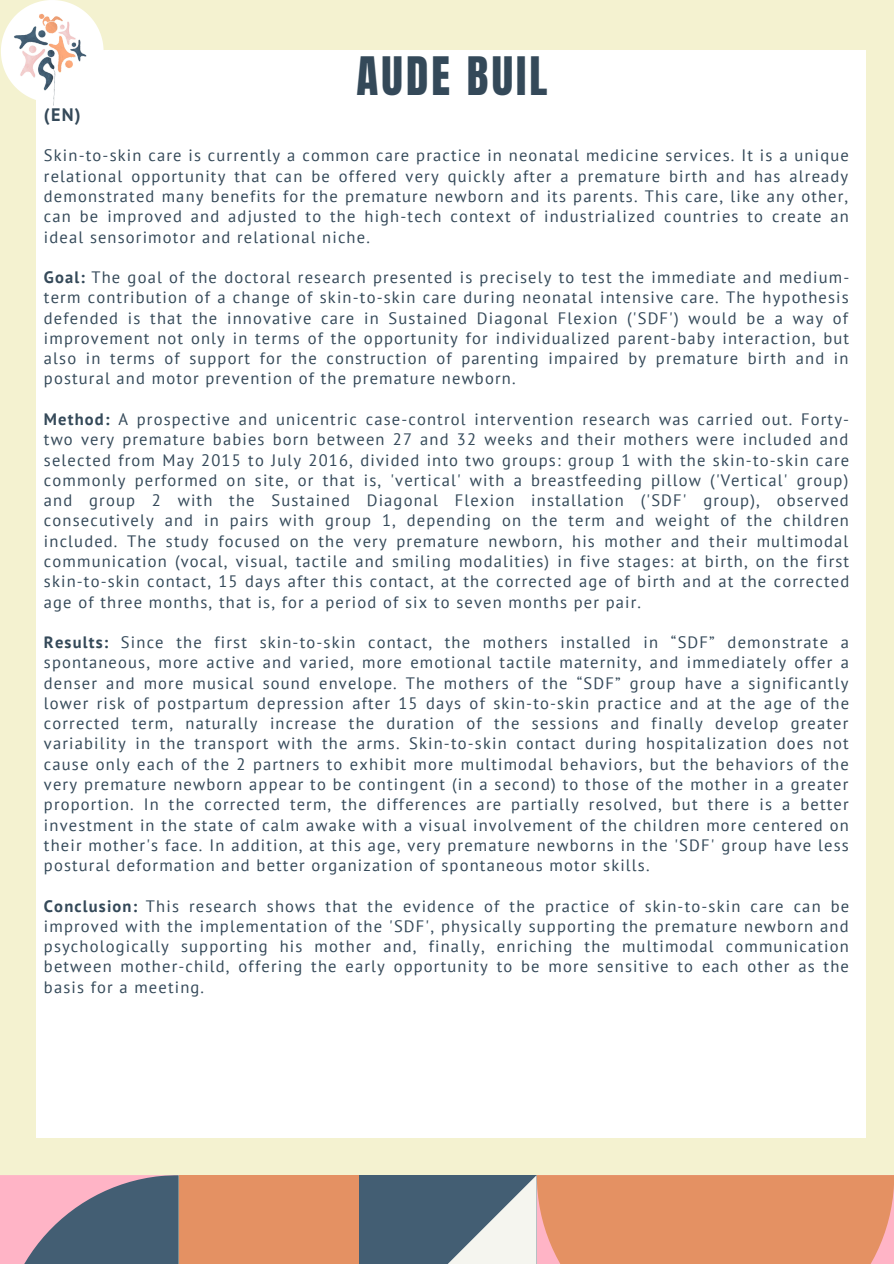
<style>
.page{position:relative;width:894px;height:1264px;background:#fff}
.page>*{position:absolute;margin:0;border:0;box-sizing:border-box;transform-origin:0 0}
.t1{font:45px "Anton";letter-spacing:.07em;color:#344959}
.t2{font:700 18px "PT Sans";color:#344959}
.t3{font:16.5px/20.2px "PT Sans";letter-spacing:.07em;color:#344959;text-align:justify}
.s1{font-weight:700}
</style>
<div class="page">
<div style="left:0;top:0;width:893px;height:1263px;background:#f4f2d0"></div>
<div style="left:37px;top:50px;width:828px;height:1086px;background:#fff"></div>
<svg style="left:358px;top:1175px;width:535px;height:88px;background:#bd8d75"></svg>
<div style="left:179px;top:1175px;width:179px;height:88px;background:#e49163"></div>
<svg style="left:0;top:1175px;width:179px;height:88px;background:#8c7f93"></svg>
<svg style="left:94px;top:22px;width:10px;height:28px"></svg>
<img style="left:1px;top:0;width:93px;height:116px">
<p class="t1" style="left:356px;top:44px;width:192px">AUDE BUIL</p>
<p class="t2" style="left:44px;top:102px;width:38px">(EN)</p>
<p class="t3" style="left:44px;top:145px;width:806px">Skin-to-skin care is currently a common care practice in neonatal medicine services. It is a unique relational opportunity that can be offered very quickly after a premature birth and has already demonstrated many benefits for the premature newborn and its parents. This care, like any other, can be improved and adjusted to the high-tech context of industrialized countries to create an ideal sensorimotor and relational niche.</p>
<p class="t3" style="left:44px;top:267px;width:806px"><span class="s1">Goal:</span> The goal of the doctoral research presented is precisely to test the immediate and medium&shy;term contribution of a change of skin-to-skin care during neonatal intensive care. The hypothesis defended is that the innovative care in Sustained Diagonal Flexion ('SDF') would be a way of improvement not only in terms of the opportunity for individualized parent-baby interaction, but also in terms of support for the construction of parenting impaired by premature birth and in postural and motor prevention of the premature newborn.</p>
<p class="t3" style="left:44px;top:409px;width:806px"><span class="s1">Method:</span> A prospective and unicentric case-control intervention research was carried out. Forty&shy;two very premature babies born between 27 and 32 weeks and their mothers were included and selected from May 2015 to July 2016, divided into two groups: group 1 with the skin-to-skin care commonly performed on site, or that is, 'vertical' with a breastfeeding pillow ('Vertical' group) and group 2 with the Sustained Diagonal Flexion installation ('SDF' group), observed consecutively and in pairs with group 1, depending on the term and weight of the children included. The study focused on the very premature newborn, his mother and their multimodal communication (vocal, visual, tactile and smiling modalities) in five stages: at birth, on the first skin-to-skin contact, 15 days after this contact, at the corrected age of birth and at the corrected age of three months, that is, for a period of six to seven months per pair.</p>
<p class="t3" style="left:44px;top:631px;width:806px"><span class="s1">Results:</span> Since the first skin-to-skin contact, the mothers installed in “SDF” demonstrate a spontaneous, more active and varied, more emotional tactile maternity, and immediately offer a denser and more musical sound envelope. The mothers of the “SDF” group have a significantly lower risk of postpartum depression after 15 days of skin-to-skin practice and at the age of the corrected term, naturally increase the duration of the sessions and finally develop greater variability in the transport with the arms. Skin-to-skin contact during hospitalization does not cause only each of the 2 partners to exhibit more multimodal behaviors, but the behaviors of the very premature newborn appear to be contingent (in a second) to those of the mother in a greater proportion. In the corrected term, the differences are partially resolved, but there is a better investment in the state of calm awake with a visual involvement of the children more centered on their mother's face. In addition, at this age, very premature newborns in the 'SDF' group have less postural deformation and better organization of spontaneous motor skills.</p>
<p class="t3" style="left:44px;top:895px;width:806px"><span class="s1">Conclusion:</span> This research shows that the evidence of the practice of skin-to-skin care can be improved with the implementation of the 'SDF', physically supporting the premature newborn and psychologically supporting his mother and, finally, enriching the multimodal communication between mother-child, offering the early opportunity to be more sensitive to each other as the basis for a meeting.</p>
</div>
